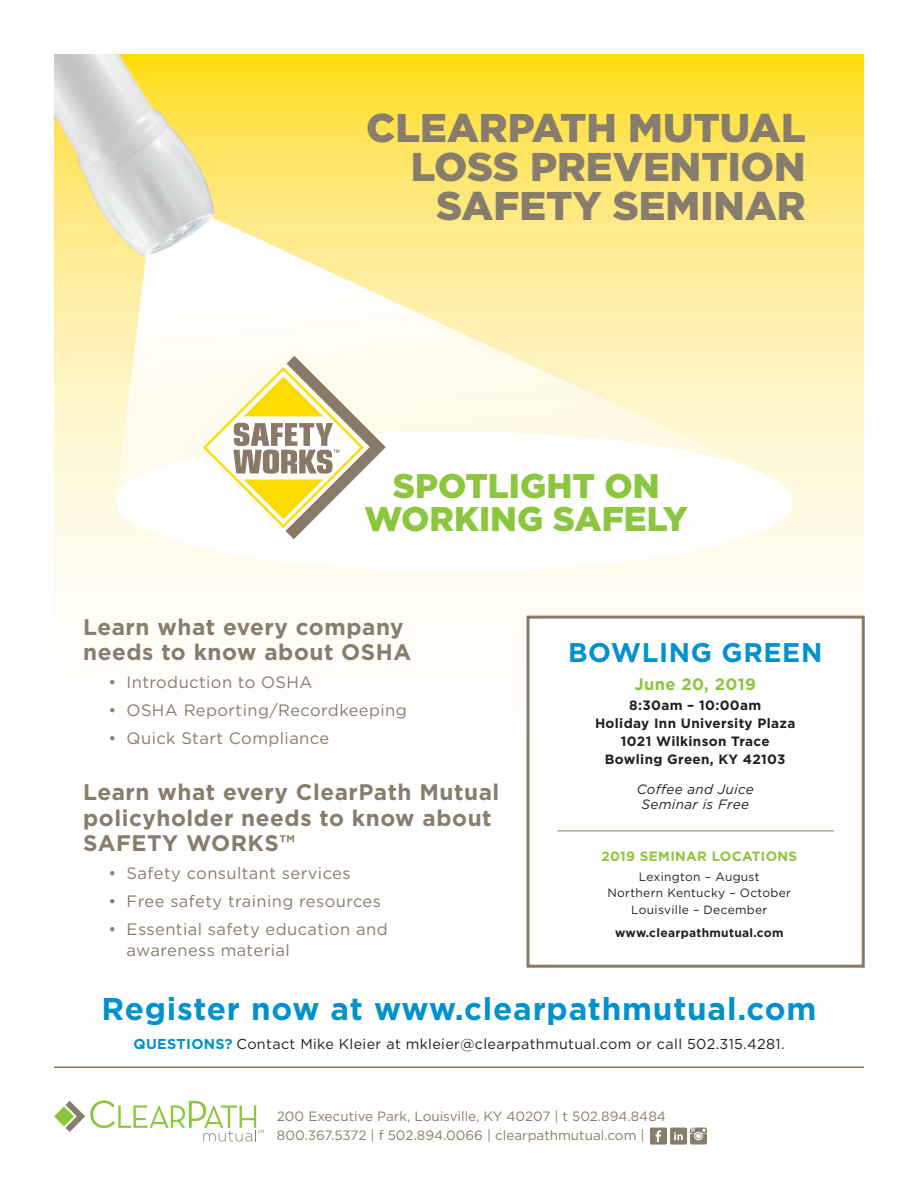
<style>
.page{position:relative;width:918px;height:1188px;background:#fff}
.page>*{position:absolute;margin:0;border:0;box-sizing:border-box;transform-origin:0 0}
.t1{font:900 40.05px/38.8px "Gotham HTF";color:#877d6d;text-align:right}
.t2{font:900 34.2px/33.2px "Gotham HTF";color:#8bc63e;text-align:center}
.t3{font:700 31.5px "Gotham HTF";letter-spacing:.025em;color:#0092cd}
.t4{font:700 27px "Gotham HTF";letter-spacing:.025em;color:#0092cd}
.t5{font:700 22.5px/25.5px "Gotham HTF";letter-spacing:.025em;color:#877d6d}
.t6{font:16.5px/21px "Gotham HTF";letter-spacing:.025em;color:#877d6d}
.t7{font:700 16.5px "Gotham HTF";letter-spacing:.025em;color:#8bc63e}
.t8{font:14.4px "Gotham HTF";letter-spacing:.025em;color:#231f20}
.t9{font:13.5px/18.9px "Gotham HTF";color:#877d6d}
.t10{font:700 13.5px/18px "Gotham HTF";letter-spacing:.025em;color:#231f20;text-align:center}
.t11{font:italic 13.5px/15px "Gotham HTF";letter-spacing:.025em;color:#231f20;text-align:center}
.t12{font:700 13.5px "Gotham HTF";letter-spacing:.025em;color:#8bc63e}
.t13{font:12px/16.5px "Gotham HTF";letter-spacing:.025em;color:#231f20;text-align:center}
.t14{font:700 12px "Gotham HTF";letter-spacing:.025em;color:#231f20}
.s1{font-weight:700;color:#0092cd}
</style>
<div class="page">
<svg style="left:54px;top:54px;width:810px;height:562px"></svg>
<svg style="left:115px;top:216px;width:634px;height:291px;background:#fef3c0"></svg>
<div style="left:116px;top:432px;width:677px;height:139px;background:#fff;border-radius:50%"></div>
<div style="left:526px;top:616px;width:339px;height:352px;background:#fff;border:3px solid #8a7966"></div>
<svg style="left:203px;top:356px;width:183px;height:183px"></svg>
<div style="left:650px;top:1128px;width:17px;height:17px;background:#877d6d;border-radius:2px"></div>
<svg style="left:656px;top:1130px;width:5px;height:12px"></svg>
<div style="left:670px;top:1128px;width:17px;height:17px;background:#877d6d;border-radius:2px"></div>
<svg style="left:674px;top:1132px;width:9px;height:8px"></svg>
<svg style="left:690px;top:1128px;width:17px;height:16px"></svg>
<svg style="left:54px;top:1101px;width:210px;height:41px"></svg>
<hr style="left:54px;top:1066px;width:810px;height:2px;background:#8a7966">
<hr style="left:557px;top:831px;width:277px;height:1px;background:#8a7966">
<img style="left:54px;top:54px;width:267px;height:281px">
<h1 class="t1" style="left:366px;top:108px;width:441px">CLEARPATH MUTUAL<br>LOSS PREVENTION<br>SAFETY SEMINAR</h1>
<h2 class="t2" style="left:364px;top:468px;width:325px">SPOTLIGHT ON<br>WORKING SAFELY</h2>
<h3 class="t5" style="left:83px;top:613px;width:329px">Learn what every company needs to know about OSHA</h3>
<p class="t6" style="left:109px;top:671px;width:205px">• Introduction to OSHA</p>
<p class="t6" style="left:109px;top:699px;width:300px">• OSHA Reporting/Recordkeeping</p>
<p class="t6" style="left:109px;top:727px;width:222px">• Quick Start Compliance</p>
<h3 class="t5" style="left:83px;top:779px;width:418px">Learn what every ClearPath M utual policyholder needs to know about<br>SAFETY WO RKS™</h3>
<p class="t6" style="left:109px;top:863px;width:244px">• Safety consultant services</p>
<p class="t6" style="left:109px;top:891px;width:274px">• Free safety training resources</p>
<p class="t6" style="left:127px;top:919px;width:263px;text-indent:-18px">• Essential safety education and awareness material</p>
<h3 class="t4" style="left:568px;top:637px;width:256px">Bowling Green</h3>
<p class="t7" style="left:634px;top:675px;width:123px">June 20, 2019</p>
<p class="t10" style="left:595px;top:696px;width:202px">8:30am – 10:00am<br>Holiday I nn University Plaza<br>1021 Wilkinson Trace<br>Bowling Green, KY 42103</p>
<p class="t11" style="left:637px;top:782px;width:118px">Coffee and Juice<br>Seminar is Free</p>
<p class="t12" style="left:601px;top:849px;width:195px">2019 Seminar Locations</p>
<p class="t13" style="left:607px;top:868px;width:185px">Lexington – August<br>Northern Kentucky – October<br>Louisville – December</p>
<p class="t14" style="left:615px;top:926px;width:170px">www.clearpathmutual.com</p>
<h3 class="t3" style="left:102px;top:991px;width:716px">Register now at www.clearpathmutual.com</h3>
<p class="t8" style="left:133px;top:1036px;width:653px"><span class="s1">Questions?</span> Contact Mike Kleier at mkleier@clearpathmutual.com or call 502.315.4281.</p>
<p class="t9" style="left:277px;top:1107px;width:391px">200 Executive Park, Louisville, KY 40207 | t 502.894.8484<br>800.367.5372 | f 502.894.0066 | clearpathmutual.com |</p>
</div>
